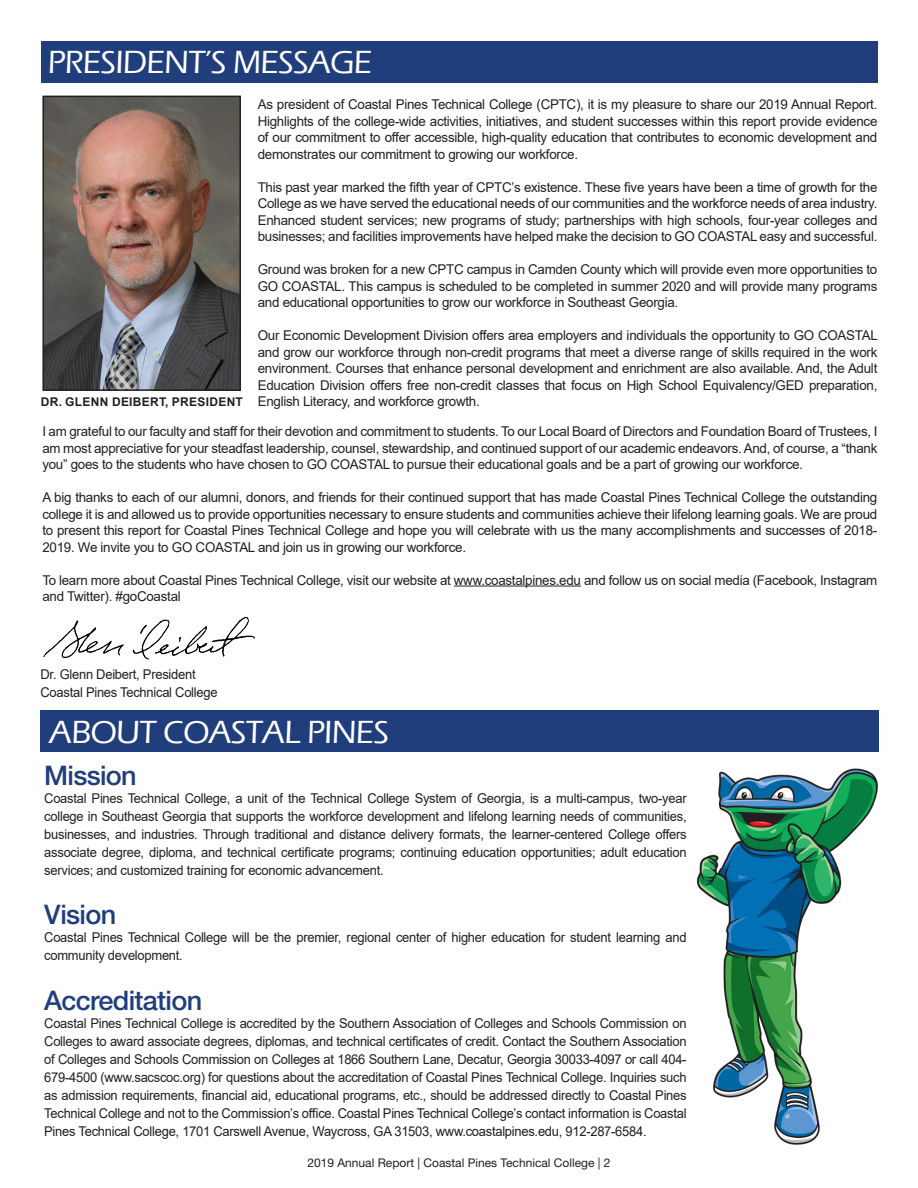
<style>
.page{position:relative;width:918px;height:1188px;background:#fff}
.page>*{position:absolute;margin:0;border:0;box-sizing:border-box;transform-origin:0 0}
.t1{font:500 33px "Eras ITC";letter-spacing:-.025em;color:#fff}
.t2{font:500 27px "Helvetica Neue LT Std";letter-spacing:-.025em;color:#213e7c}
.Paragraph_Copy{font:13.5px/16.5px "Arial";letter-spacing:-.02em;color:#231f20;text-align:justify}
.Paragraph_Copy-2{font:13.5px/18px "Arial";letter-spacing:-.02em;color:#231f20;text-align:justify;scale:.96 1}
.t3{font:12px "Helvetica Neue LT Std";color:#231f20}
.Paragraph_Copy-3{font:700 12px "Arial";letter-spacing:.025em;color:#231f20}
</style>
<div class="page">
<img style="left:45px;top:99px;width:193px;height:289px">
<div style="left:42px;top:96px;width:199px;height:295px;border:2px solid #231f20"></div>
<img style="left:43px;top:616px;width:212px;height:44px">
<div style="left:41px;top:41px;width:837px;height:42px;background:#213e7c"></div>
<div style="left:40px;top:710px;width:839px;height:42px;background:#213e7c"></div>
<img style="left:696px;top:768px;width:182px;height:377px">
<hr style="left:454px;top:586px;width:127px;height:1px;background:#231f20">
<p class="t1" style="left:48px;top:44px;width:326px">PRESIDENT’S MESSAGE</p>
<p class="Paragraph_Copy" style="left:258px;top:96px;width:621px">As president of Coastal Pines Technical College (CPTC), it is my pleasure to share our 2019 Annual Report.<br>Highlights of the college-wide activities, initiatives, and student successes within this report provide evidence of our commitment to offer accessible, high-quality education that contributes to economic development and demonstrates our commitment to growing our workforce.</p>
<p class="Paragraph_Copy" style="left:258px;top:179px;width:621px">This past year marked the fifth year of CPTC’s existence. These five years have been a time of growth for the College as we have served the educational needs of our communities and the workforce needs of area industry.<br>Enhanced student services; new programs of study; partnerships with high schools, four-year colleges and businesses; and facilities improvements have helped make the decision to GO COASTAL easy and successful.</p>
<p class="Paragraph_Copy" style="left:258px;top:261px;width:621px">Ground was broken for a new CPTC campus in Camden County which will provide even more opportunities to GO COASTAL. This campus is scheduled to be completed in summer 2020 and will provide many programs and educational opportunities to grow our workforce in Southeast Georgia.</p>
<p class="Paragraph_Copy" style="left:258px;top:327px;width:622px">Our Economic Development Division offers area employers and individuals the opportunity to GO COASTAL and grow our workforce through non-credit programs that meet a diverse range of skills required in the work environment. Courses that enhance personal development and enrichment are also available. And, the Adult Education Division offers free non-credit classes that focus on High School Equivalency/GED preparation,</p>
<p class="Paragraph_Copy-3" style="left:41px;top:393px;width:204px">DR. GLENN DEIBERT, PRESIDENT</p>
<p class="Paragraph_Copy" style="left:258px;top:393px;width:224px">English Literacy, and workforce growth.</p>
<p class="Paragraph_Copy" style="left:42px;top:423px;width:837px">I am grateful to our faculty and staff for their devotion and commitment to students. To our Local Board of Directors and Foundation Board of Trustees, I am most appreciative for your steadfast leadership, counsel, stewardship, and continued support of our academic endeavors. And, of course, a “thank you” goes to the students who have chosen to GO COASTAL to pursue their educational goals and be a part of growing our workforce.</p>
<p class="Paragraph_Copy" style="left:42px;top:489px;width:837px">A big thanks to each of our alumni, donors, and friends for their continued support that has made Coastal Pines Technical College the outstanding college it is and allowed us to provide opportunities necessary to ensure students and communities achieve their lifelong learning goals. We are proud to present this report for Coastal Pines Technical College and hope you will celebrate with us the many accomplishments and successes of 2018- 2019. We invite you to GO COASTAL and join us in growing our workforce.</p>
<p class="Paragraph_Copy" style="left:42px;top:572px;width:837px">To learn more about Coastal Pines Technical College, visit our website at www.coastalpines.edu and follow us on social media (Facebook, Instagram and Twitter). #goCoastal</p>
<p class="Paragraph_Copy-2" style="left:41px;top:665px;width:163px">Dr. Glenn Deibert, President</p>
<p class="Paragraph_Copy-2" style="left:41px;top:683px;width:186px">Coastal Pines Technical College</p>
<p class="t1" style="left:49px;top:714px;width:341px">ABOUT COASTAL PINES</p>
<p class="t2" style="left:44px;top:759px;width:94px">Mission</p>
<p class="Paragraph_Copy-2" style="left:44px;top:789px;width:671px">Coastal Pines Technical College, a unit of the Technical College System of Georgia, is a multi-campus, two-year college in Southeast Georgia that supports the workforce development and lifelong learning needs of communities, businesses, and industries. Through traditional and distance delivery formats, the learner-centered College offers associate degree, diploma, and technical certificate programs; continuing education opportunities; adult education services; and customized training for economic advancement.</p>
<p class="t2" style="left:44px;top:899px;width:73px">Vision</p>
<p class="Paragraph_Copy-2" style="left:44px;top:929px;width:671px">Coastal Pines Technical College will be the premier, regional center of higher education for student learning and community development.</p>
<p class="t2" style="left:44px;top:984px;width:159px">Accreditation</p>
<p class="Paragraph_Copy-2" style="left:44px;top:1014px;width:671px">Coastal Pines Technical College is accredited by the Southern Association of Colleges and Schools Commission on Colleges to award associate degrees, diplomas, and technical certificates of credit. Contact the Southern Association of Colleges and Schools Commission on Colleges at 1866 Southern Lane, Decatur, Georgia 30033-4097 or call 404- 679-4500 (www.sacscoc.org) for questions about the accreditation of Coastal Pines Technical College. Inquiries such as admission requirements, financial aid, educational programs, etc., should be addressed directly to Coastal Pines Technical College and not to the Commission’s office. Coastal Pines Technical College’s contact information is Coastal Pines Technical College, 1701 Carswell Avenue, Waycross, GA 31503, www.coastalpines.edu, 912-287-6584.</p>
<p class="t3" style="left:307px;top:1155px;width:305px">2019 Annual Report | Coastal Pines Technical College | 2</p>
</div>
